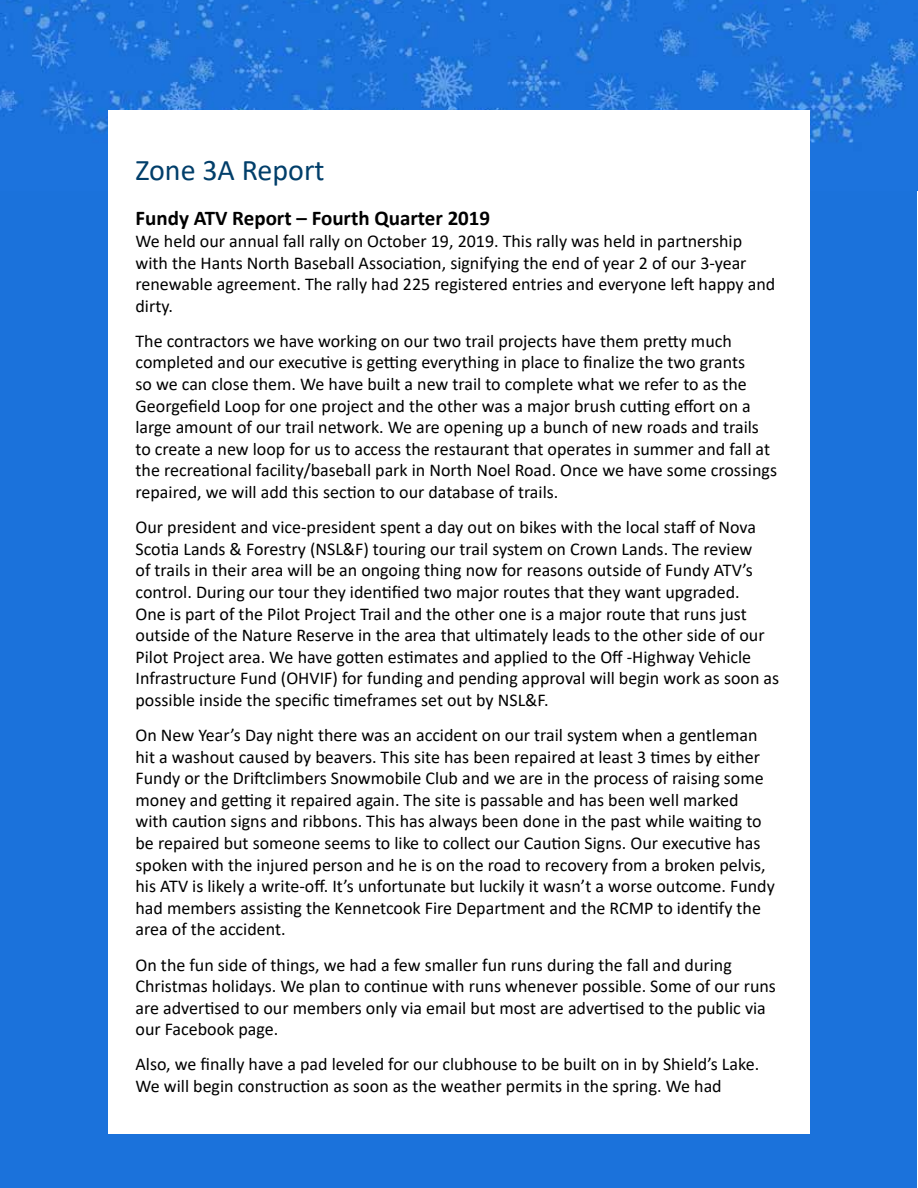
<style>
.page{position:relative;width:918px;height:1188px;background:#fff}
.page>*{position:absolute;margin:0;border:0;box-sizing:border-box;transform-origin:0 0}
.t1{font:30px "Calibri";color:#013e6a}
.t2{font:700 21px "Calibri";color:#000}
.t3{font:18px/21.6px "Calibri";color:#000}
</style>
<div class="page">
<div style="left:0;top:191px;width:917px;height:997px;background:#1b72db"></div>
<img style="left:0;top:0;width:917px;height:191px">
<div style="left:109px;top:110px;width:701px;height:1024px;background:#fff"></div>
<h1 class="t1" style="left:136px;top:149px;width:191px">Zone 3A Report</h1>
<p class="t2" style="left:136px;top:204px;width:356px">Fundy ATV Report – Fourth Quarter 2019</p>
<p class="t3" style="left:136px;top:230px;width:641px">We held our annual fall rally on October 19, 2019. This rally was held in partnership with the Hants North Baseball Association, signifying the end of year 2 of our 3-year renewable agreement. The rally had 225 registered entries and everyone left happy and dirty.</p>
<p class="t3" style="left:136px;top:330px;width:643px">The contractors we have working on our two trail projects have them pretty much completed and our executive is getting everything in place to finalize the two grants<br>so we can close them. We have built a new trail to complete what we refer to as the Georgefield Loop for one project and the other was a major brush cutting effort on a large amount of our trail network. We are opening up a bunch of new roads and trails to create a new loop for us to access the restaurant that operates in summer and fall at the recreational facility/baseball park in North Noel Road. Once we have some crossings repaired, we will add this section to our database of trails.</p>
<p class="t3" style="left:136px;top:516px;width:645px">Our president and vice-president spent a day out on bikes with the local staff of Nova Scotia Lands &amp; Forestry (NSL&amp;F) touring our trail system on Crown Lands. The review<br>of trails in their area will be an ongoing thing now for reasons outside of Fundy ATV’s control. During our tour they identified two major routes that they want upgraded.<br>One is part of the Pilot Project Trail and the other one is a major route that runs just outside of the Nature Reserve in the area that ultimately leads to the other side of our Pilot Project area. We have gotten estimates and applied to the Off -Highway Vehicle Infrastructure Fund (OHVIF) for funding and pending approval will begin work as soon as possible inside the specific timeframes set out by NSL&amp;F.</p>
<p class="t3" style="left:136px;top:724px;width:641px">On New Year’s Day night there was an accident on our trail system when a gentleman hit a washout caused by beavers. This site has been repaired at least 3 times by either Fundy or the Driftclimbers Snowmobile Club and we are in the process of raising some money and getting it repaired again. The site is passable and has been well marked with caution signs and ribbons. This has always been done in the past while waiting to be repaired but someone seems to like to collect our Caution Signs. Our executive has spoken with the injured person and he is on the road to recovery from a broken pelvis, his ATV is likely a write-off. It’s unfortunate but luckily it wasn’t a worse outcome. Fundy had members assisting the Kennetcook Fire Department and the RCMP to identify the area of the accident.</p>
<p class="t3" style="left:136px;top:953px;width:642px">On the fun side of things, we had a few smaller fun runs during the fall and during Christmas holidays. We plan to continue with runs whenever possible. Some of our runs are advertised to our members only via email but most are advertised to the public via our Facebook page.</p>
<p class="t3" style="left:136px;top:1053px;width:625px">Also, we finally have a pad leveled for our clubhouse to be built on in by Shield’s Lake.<br>We will begin construction as soon as the weather permits in the spring. We had</p>
</div>
